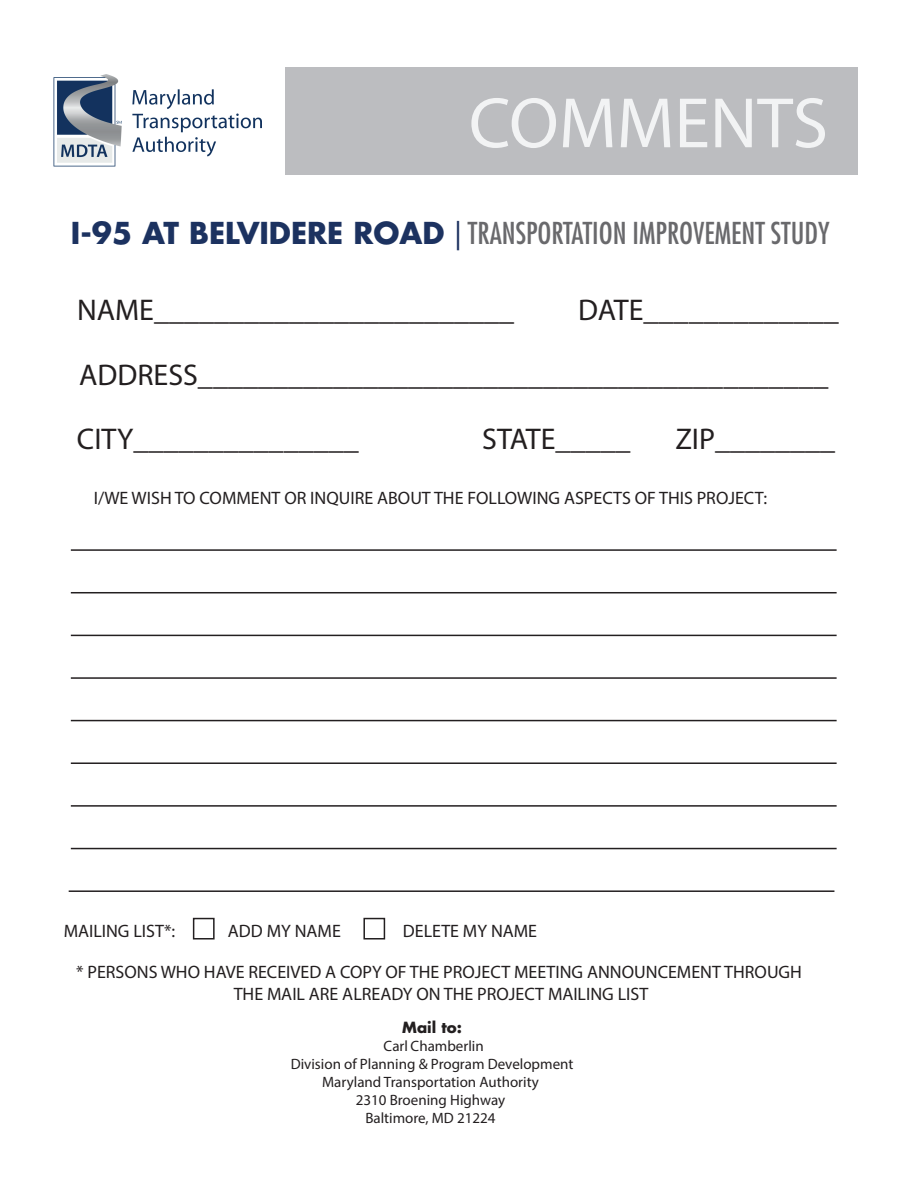
<style>
.page{position:relative;width:918px;height:1188px;background:#fff}
.page>*{position:absolute;margin:0;border:0;box-sizing:border-box;transform-origin:0 0}
.t1{font:72px "Myriad Pro";color:#f2f3f4}
.t2{font:30px/64.3px "Myriad Pro";color:#231f20}
.t3{font:condensed 29.4px "Futura Std";color:#69696c}
.t4{font:18px/21.6px "Myriad Pro";color:#231f20;text-align:center}
.t5{font:15px/18px "Myriad Pro";color:#231f20;text-align:center}
.t6{font:700 15px "Futura Std";color:#231f20}
.s1{font-weight:700;font-stretch:normal;color:#1c3260}
.s2{color:#1c3260}
</style>
<div class="page">
<div style="left:285px;top:67px;width:573px;height:108px;background:#bcbdc0"></div>
<hr style="left:71px;top:549px;width:766px;height:2px;background:#231f20">
<hr style="left:71px;top:592px;width:766px;height:1px;background:#231f20">
<hr style="left:71px;top:635px;width:766px;height:1px;background:#231f20">
<hr style="left:71px;top:677px;width:766px;height:2px;background:#231f20">
<hr style="left:71px;top:720px;width:766px;height:1px;background:#231f20">
<hr style="left:71px;top:762px;width:766px;height:2px;background:#231f20">
<hr style="left:71px;top:805px;width:766px;height:2px;background:#231f20">
<hr style="left:71px;top:848px;width:766px;height:1px;background:#231f20">
<div style="left:193px;top:918px;width:22px;height:22px;border:2px solid #231f20"></div>
<div style="left:363px;top:918px;width:22px;height:22px;border:2px solid #231f20"></div>
<hr style="left:69px;top:890px;width:765px;height:2px;background:#231f20">
<img style="left:53px;top:74px;width:208px;height:93px">
<h1 class="t1" style="left:469px;top:79px;width:361px">COMMENTS</h1>
<h3 class="t3" style="left:71px;top:216px;width:760px"><span class="s1">I-95 AT BELVIDERE ROAD</span> <span class="s2">|</span> TRANSPORTATION IMPROVEMENT STUDY</h3>
<h2 class="t2" style="left:77px;top:277px;width:763px;text-indent:501px">DATE_____________<br>ADDRESS__________________________________________<br>CITY_______________</h2>
<h2 class="t2" style="left:77px;top:277px;width:439px">NAME________________________</h2>
<h2 class="t2" style="left:482px;top:406px;width:150px">STATE_____</h2>
<h2 class="t2" style="left:675px;top:406px;width:161px">ZIP________</h2>
<p class="t4" style="left:94px;top:487px;width:675px">I/WE WISH TO COMMENT OR INQUIRE ABOUT THE FOLLOWING ASPECTS OF THIS PROJECT:</p>
<p class="t4" style="left:64px;top:919px;width:113px">MAILING LIST*:</p>
<p class="t4" style="left:228px;top:919px;width:114px">ADD MY NAME</p>
<p class="t4" style="left:403px;top:919px;width:136px">DELETE MY NAME</p>
<p class="t4" style="left:76px;top:961px;width:727px">* PERSONS WHO HAVE RECEIVED A COPY OF THE PROJECT MEETING ANNOUNCEMENT THROUGH<br>THE MAIL ARE ALREADY ON THE PROJECT MAILING LIST</p>
<p class="t6" style="left:402px;top:1018px;width:61px">Mail to:</p>
<p class="t5" style="left:291px;top:1037px;width:284px">Carl Chamberlin<br>Division of Planning &amp; Program Development<br>Maryland Transportation Authority<br>2310 Broening Highway<br>Baltimore, MD 21224</p>
</div>
